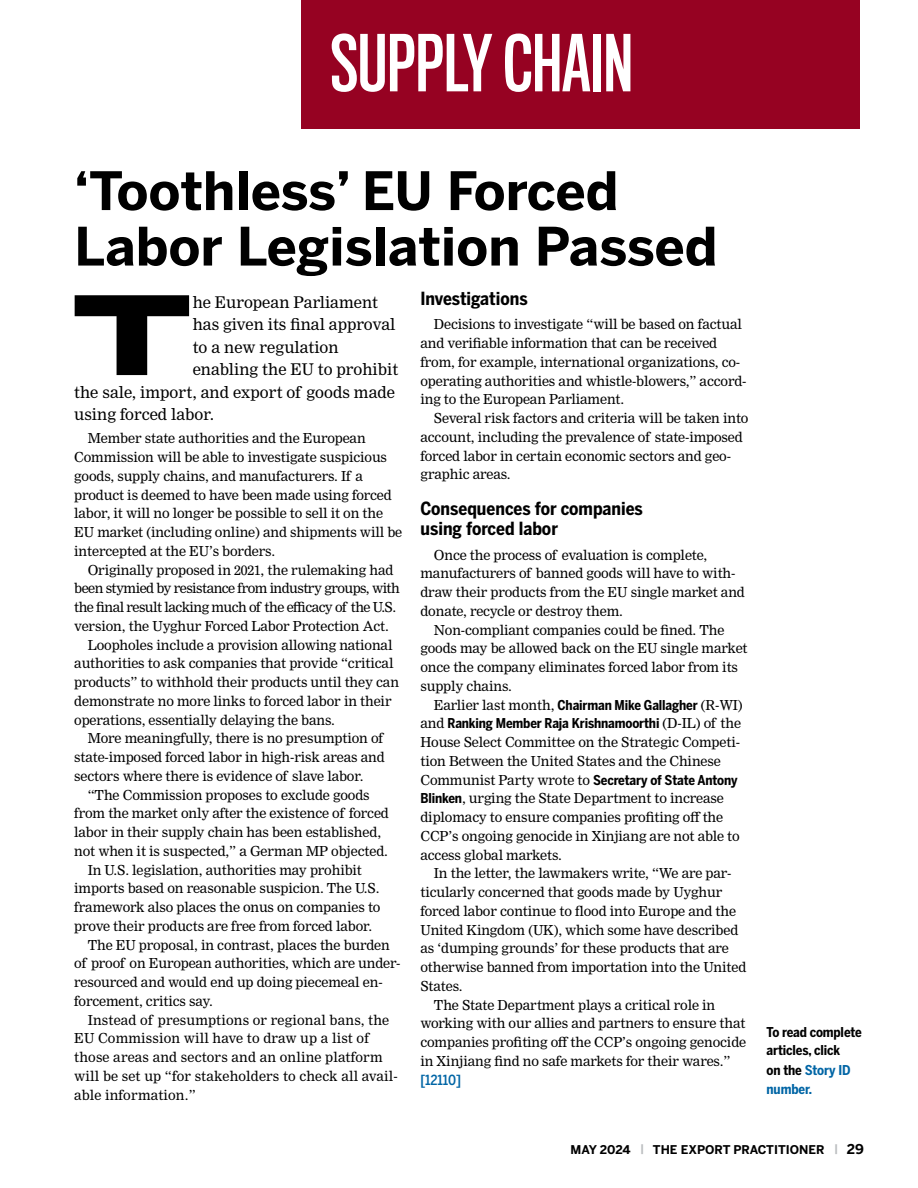
<style>
.page{position:relative;width:918px;height:1188px;background:#fff}
.page>*{position:absolute;margin:0;border:0;box-sizing:border-box;transform-origin:0 0}
.t1{font:700 102.15px "Titling Gothic FB Extended";color:#000}
.t2{font:72px "Titling Gothic FB Comp Standard";letter-spacing:.005em;color:#fff}
.t3{font:700 52.5px/55.5px "Benton Sans";color:#000}
.t4{font:700 18px/19.5px "Benton Sans Cond";color:#000}
.t5{font:15.75px "Nimrod MT Std";color:#000}
.t6{font:500 13.8px "Benton Sans Cond";letter-spacing:-.01em;color:#0065a5}
.t7{font:13.5px/18.8px "Nimrod MT Std";letter-spacing:-.01em;color:#000}
.t8{font:13.5px "Nimrod MT Std";letter-spacing:.01em;color:#000}
.t9{font:700 13.5px/19.2px "Benton Sans Cond";letter-spacing:-.01em;color:#000}
.t10{font:13.5px "Nimrod MT Std";letter-spacing:-.04em;color:#000}
.t11{font:700 12px "Benton Sans";color:#000}
.s1{font-family:"Benton Sans Cond";font-weight:700}
.s2{font-family:"Nimrod MT Std";font-weight:400}
.s3{color:#0065a5}
.s4{font-size:10.5px;color:#bcbec0}
.s5{font-size:13.5px}
</style>
<div class="page">
<div style="left:301px;top:0;width:559px;height:128px;background:#960222"></div>
<h2 class="t2" style="left:331px;top:22px;width:304px">SUPPLY CHAIN</h2>
<h3 class="t3" style="left:74px;top:162px;width:645px">‘Toothless’ EU Forced<br>Labor Legislation Passed</h3>
<h1 class="t1" style="left:74px;top:277px;width:117px">T</h1>
<p class="t5" style="left:193px;top:291px;width:187px">he European Parliament</p>
<h3 class="t4" style="left:420px;top:288px;width:109px">Investigations</h3>
<p class="t7" style="left:420px;top:314px;width:328px;text-indent:14px">Decisions to investigate “will be based on factual and verifiable information that can be received from, for example, international organizations, co&shy;operating authorities and whistle-blowers,” accord&shy;ing to the European Parliament.</p>
<p class="t7" style="left:420px;top:408px;width:330px;text-indent:14px">Several risk factors and criteria will be taken into account, including the prevalence of state-imposed forced labor in certain economic sectors and geo&shy;graphic areas.</p>
<h3 class="t4" style="left:420px;top:499px;width:224px">Consequences for companies using forced labor</h3>
<p class="t7" style="left:434px;top:545px;width:275px">Once the process of evaluation is complete,</p>
<p class="t7" style="left:420px;top:563px;width:317px">manufacturers of banned goods will have to with-</p>
<p class="t7" style="left:420px;top:582px;width:326px">draw their products from the EU single market and</p>
<p class="t7" style="left:420px;top:601px;width:204px">donate, recycle or destroy them.</p>
<p class="t7" style="left:434px;top:620px;width:292px">Non-compliant companies could be fined. The</p>
<p class="t7" style="left:420px;top:638px;width:329px">goods may be allowed back on the EU single market</p>
<p class="t7" style="left:420px;top:657px;width:319px">once the company eliminates forced labor from its</p>
<p class="t7" style="left:420px;top:676px;width:93px">supply chains.</p>
<p class="t7" style="left:434px;top:695px;width:310px">Earlier last month, <span class="s1">Chairman Mike Gallagher</span> (R-WI)</p>
<p class="t9" style="left:420px;top:714px;width:322px"><span class="s2">and</span> Ranking Member Raja Krishnamoorthi <span class="s2">(D-IL) of the</span></p>
<p class="t7" style="left:420px;top:732px;width:321px">House Select Committee on the Strategic Competi&shy;tion Between the United States and the Chinese</p>
<p class="t9" style="left:420px;top:770px;width:319px"><span class="s2">Communist Party wrote to</span> Secretary of State Antony</p>
<p class="t7" style="left:420px;top:788px;width:321px"><span class="s1">Blinken</span>, urging the State Department to increase diplomacy to ensure companies profiting off the CCP’s ongoing genocide in Xinjiang are not able to access global markets.</p>
<p class="t7" style="left:434px;top:863px;width:299px">In the letter, the lawmakers write, “We are par-</p>
<p class="t7" style="left:420px;top:882px;width:303px">ticularly concerned that goods made by Uyghur</p>
<p class="t7" style="left:420px;top:901px;width:317px">forced labor continue to flood into Europe and the</p>
<p class="t7" style="left:420px;top:920px;width:319px">United Kingdom (UK), which some have described</p>
<p class="t7" style="left:420px;top:938px;width:310px">as ‘dumping grounds’ for these products that are</p>
<p class="t7" style="left:420px;top:957px;width:328px">otherwise banned from importation into the United</p>
<p class="t7" style="left:420px;top:976px;width:44px">States.</p>
<p class="t7" style="left:434px;top:995px;width:283px">The State Department plays a critical role in</p>
<p class="t7" style="left:420px;top:1013px;width:327px">working with our allies and partners to ensure that</p>
<p class="t7" style="left:420px;top:1032px;width:327px">companies profiting off the CCP’s ongoing genocide</p>
<p class="t7" style="left:420px;top:1051px;width:311px">in Xinjiang find no safe markets for their wares.”</p>
<p class="t6" style="left:420px;top:1072px;width:42px">[12110]</p>
<p class="t5" style="left:193px;top:314px;width:204px">has given its final approval</p>
<p class="t5" style="left:193px;top:336px;width:147px">to a new regulation</p>
<p class="t5" style="left:193px;top:359px;width:207px">enabling the EU to prohibit</p>
<p class="t5" style="left:74px;top:381px;width:322px">the sale, import, and export of goods made</p>
<p class="t5" style="left:74px;top:404px;width:142px">using forced labor.</p>
<p class="t7" style="left:74px;top:428px;width:330px;text-indent:14px">Member state authorities and the European Commission will be able to investigate suspicious goods, supply chains, and manufacturers. If a product is deemed to have been made using forced labor, it will no longer be possible to sell it on the EU market (including online) and shipments will be intercepted at the EU’s borders.</p>
<p class="t7" style="left:88px;top:560px;width:307px">Originally proposed in 2021, the rulemaking had</p>
<p class="t10" style="left:74px;top:579px;width:327px">been stymied by resistance from industry groups, with</p>
<p class="t10" style="left:74px;top:598px;width:323px">the final result lacking much of the efficacy of the U.S.</p>
<p class="t7" style="left:74px;top:616px;width:316px">version, the Uyghur Forced Labor Protection Act.</p>
<p class="t7" style="left:88px;top:635px;width:306px">Loopholes include a provision allowing national</p>
<p class="t7" style="left:74px;top:653px;width:321px">authorities to ask companies that provide “critical</p>
<p class="t7" style="left:74px;top:672px;width:326px">products” to withhold their products until they can</p>
<p class="t7" style="left:74px;top:691px;width:319px">demonstrate no more links to forced labor in their</p>
<p class="t7" style="left:74px;top:710px;width:262px">operations, essentially delaying the bans.</p>
<p class="t7" style="left:88px;top:728px;width:297px">More meaningfully, there is no presumption of</p>
<p class="t7" style="left:74px;top:747px;width:312px">state-imposed forced labor in high-risk areas and</p>
<p class="t7" style="left:74px;top:766px;width:291px">sectors where there is evidence of slave labor.</p>
<p class="t7" style="left:88px;top:785px;width:283px">“The Commission proposes to exclude goods</p>
<p class="t7" style="left:74px;top:803px;width:316px">from the market only after the existence of forced</p>
<p class="t7" style="left:74px;top:822px;width:308px">labor in their supply chain has been established,</p>
<p class="t7" style="left:74px;top:841px;width:315px">not when it is suspected,” a German MP objected.</p>
<p class="t7" style="left:88px;top:860px;width:276px">In U.S. legislation, authorities may prohibit</p>
<p class="t7" style="left:74px;top:878px;width:307px">imports based on reasonable suspicion. The U.S.</p>
<p class="t7" style="left:74px;top:897px;width:308px">framework also places the onus on companies to</p>
<p class="t7" style="left:74px;top:916px;width:300px">prove their products are free from forced labor.</p>
<p class="t7" style="left:88px;top:935px;width:304px">The EU proposal, in contrast, places the burden</p>
<p class="t7" style="left:74px;top:953px;width:328px">of proof on European authorities, which are under-</p>
<p class="t7" style="left:74px;top:972px;width:310px">resourced and would end up doing piecemeal en-</p>
<p class="t7" style="left:74px;top:991px;width:140px">forcement, critics say.</p>
<p class="t8" style="left:88px;top:1011px;width:303px">Instead of presumptions or regional bans, the</p>
<p class="t8" style="left:74px;top:1030px;width:296px">EU Commission will have to draw up a list of</p>
<p class="t8" style="left:74px;top:1048px;width:310px">those areas and sectors and an online platform</p>
<p class="t8" style="left:74px;top:1067px;width:325px">will be set up “for stakeholders to check all avail-</p>
<p class="t8" style="left:74px;top:1086px;width:123px">able information.”</p>
<p class="t9" style="left:767px;top:1022px;width:97px">To read complete articles, click<br>on the <span class="s3">Story ID number.</span></p>
<p class="t11" style="left:570px;top:1142px;width:295px">MAY 2024 <span class="s4">|</span> THE EXPORT PRACTITIONER <span class="s4">|</span> <span class="s5">29</span></p>
</div>
